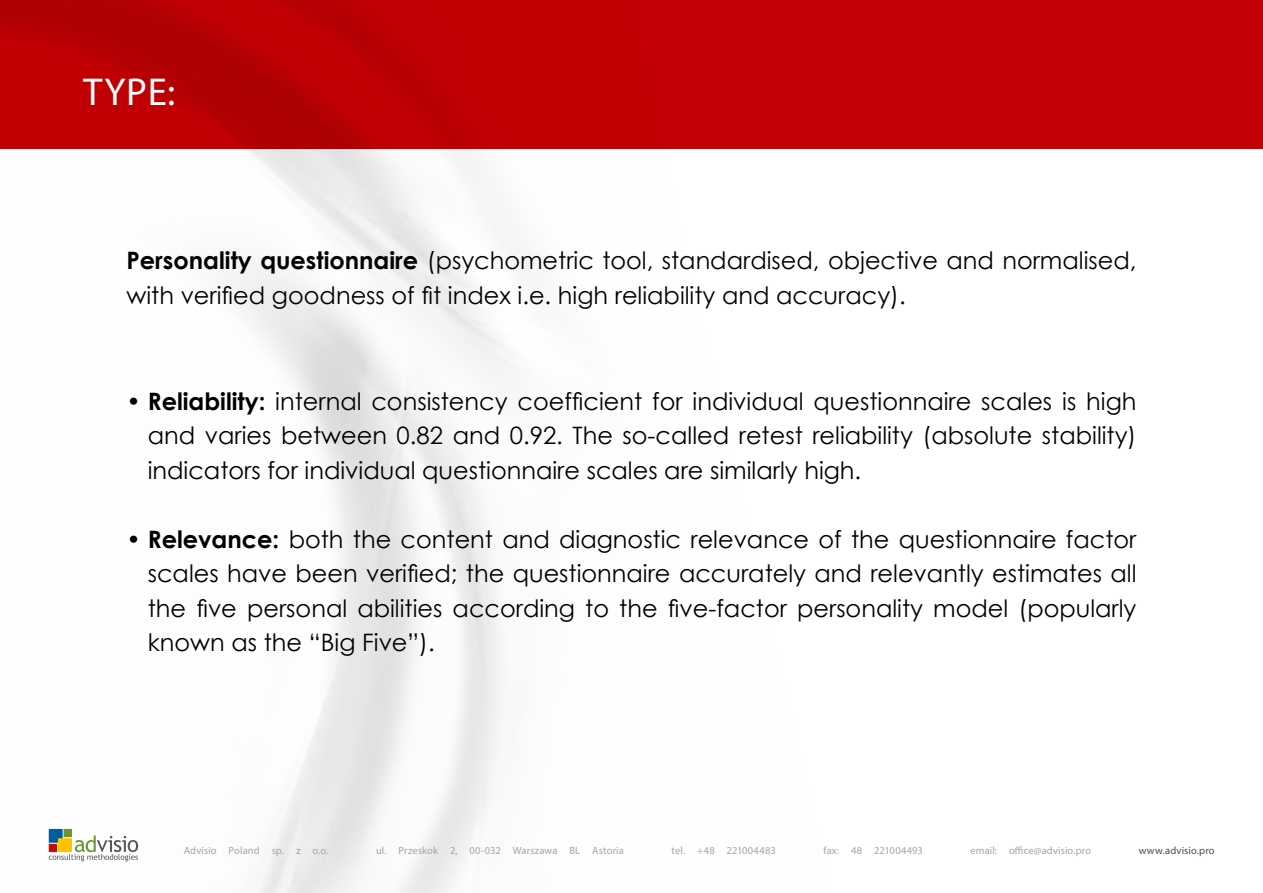
<style>
.page{position:relative;width:1263px;height:893px;background:#fff}
.page>*{position:absolute;margin:0;border:0;box-sizing:border-box;transform-origin:0 0}
.t1{font:39px "Myriad Pro";color:#fff}
.t2{font:24px/34.5px "Century Gothic";color:#000;text-align:justify}
.t3{font:10.5px "Myriad Pro";letter-spacing:.01em;color:#a4a3a6}
.t4{font:10.5px "Myriad Pro";letter-spacing:.015em;color:#49484d}
.s1{font-weight:700}
</style>
<div class="page">
<div style="left:64px;top:829px;width:8px;height:8px;background:#69972f"></div>
<div style="left:49px;top:829px;width:14px;height:14px;background:#005da4"></div>
<svg style="left:49px;top:835px;width:89px;height:26px"></svg>
<div style="left:0;top:0;width:1263px;height:149px;background:#c20005"></div>
<h1 class="t1" style="left:83px;top:68px;width:94px">TYPE:</h1>
<p class="t2" style="left:126px;top:243px;width:1011px"><span class="s1">Personality questionnaire</span> (psychometric tool, standardised, objective and normalised, with verified goodness of fit index i.e. high reliability and accuracy).</p>
<p class="t2" style="left:148px;top:384px;width:990px;text-indent:-21px"><span class="s1">• Reliability:</span> internal consistency coefficient for individual questionnaire scales is high and varies between 0.82 and 0.92. The so-called retest reliability (absolute stability) indicators for individual questionnaire scales are similarly high.</p>
<p class="t2" style="left:148px;top:522px;width:990px;text-indent:-21px"><span class="s1">• Relevance:</span> both the content and diagnostic relevance of the questionnaire factor scales have been verified; the questionnaire accurately and relevantly estimates all the five personal abilities according to the five-factor personality model (popularly known as the “Big Five”).</p>
<p class="t3" style="left:184px;top:844px;width:146px">Advisio Poland sp. z o.o.</p>
<p class="t3" style="left:376px;top:844px;width:249px">ul. Przeskok 2, 00-032 Warszawa BL Astoria</p>
<p class="t3" style="left:671px;top:844px;width:106px">tel. +48 221004483</p>
<p class="t3" style="left:823px;top:844px;width:101px">fax: 48 221004493</p>
<p class="t3" style="left:970px;top:844px;width:122px">email: office@advisio.pro</p>
<p class="t4" style="left:1139px;top:844px;width:77px">www.advisio.pro</p>
</div>
